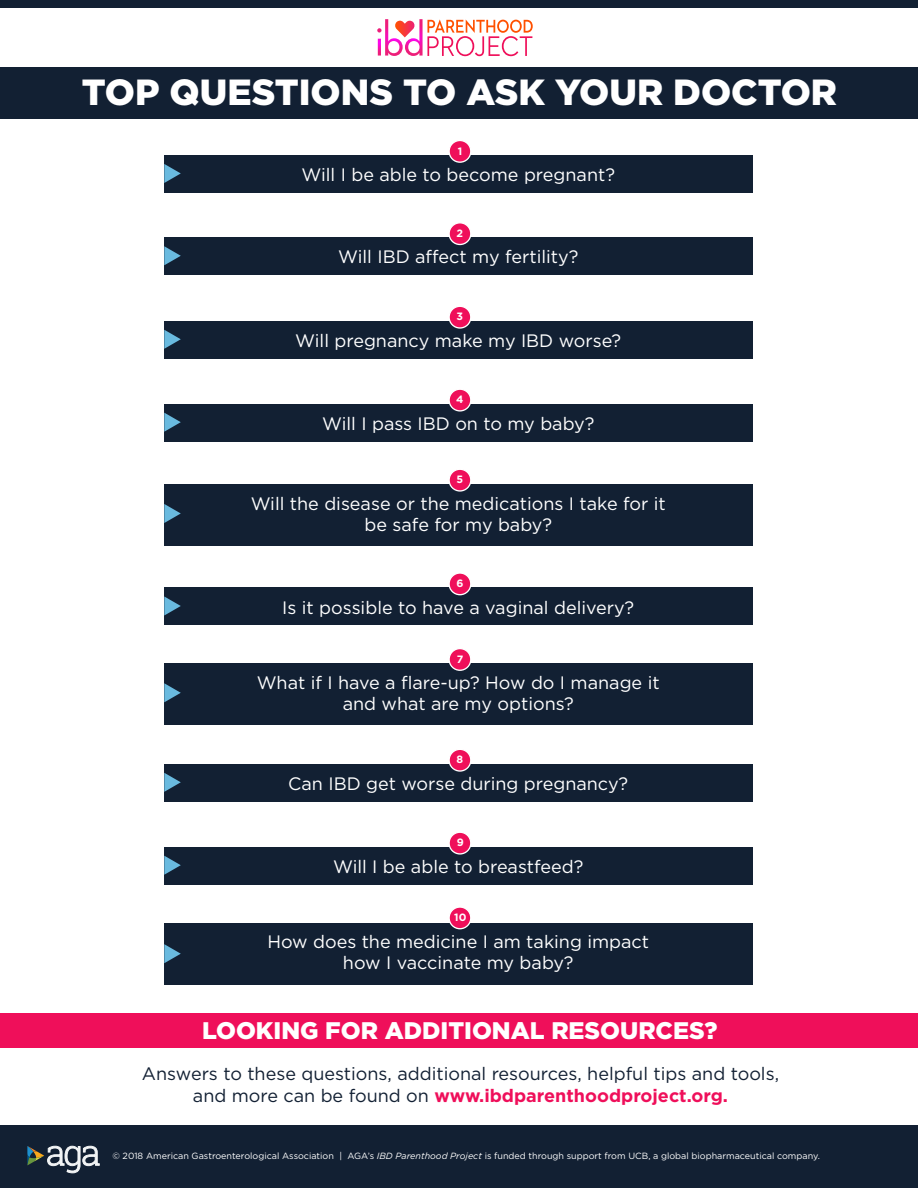
<style>
.page{position:relative;width:918px;height:1188px;background:#fff}
.page>*{position:absolute;margin:0;border:0;box-sizing:border-box;transform-origin:0 0}
.t1{font:900 36.3px "Gotham";color:#fff}
.t2{font:900 24px "Gotham";color:#fff}
.t3{font:18px/21px "Gotham";color:#fff;text-align:center}
.t4{font:18px/22.5px "Gotham";color:#122033;text-align:center}
.t5{font:700 10.65px "Gotham";color:#fff}
.t6{font:9px "Gotham";color:#fff}
.s1{font-weight:700;color:#ef0f5a}
.s2{font-style:italic}
</style>
<div class="page">
<div style="left:0;top:67px;width:918px;height:51px;background:#122033"></div>
<div style="left:0;top:0;width:918px;height:7px;background:#122033"></div>
<div style="left:0;top:1126px;width:918px;height:62px;background:#122033"></div>
<svg style="left:377px;top:19px;width:156px;height:37px"></svg>
<div style="left:164px;top:155px;width:589px;height:38px;background:#122033"></div>
<svg style="left:164px;top:164px;width:17px;height:19px"></svg>
<div style="left:449px;top:140px;width:22px;height:22px;background:#ef0f5a;border-radius:50%"></div>
<div style="left:448px;top:140px;width:23px;height:23px;border:1px solid #fff;border-radius:50%"></div>
<div style="left:164px;top:237px;width:589px;height:38px;background:#122033"></div>
<svg style="left:164px;top:246px;width:17px;height:19px"></svg>
<div style="left:449px;top:223px;width:22px;height:21px;background:#ef0f5a;border-radius:50%"></div>
<div style="left:448px;top:222px;width:23px;height:23px;border:1px solid #fff;border-radius:50%"></div>
<div style="left:164px;top:321px;width:589px;height:38px;background:#122033"></div>
<svg style="left:164px;top:330px;width:17px;height:19px"></svg>
<div style="left:449px;top:306px;width:22px;height:22px;background:#ef0f5a;border-radius:50%"></div>
<div style="left:448px;top:306px;width:23px;height:23px;border:1px solid #fff;border-radius:50%"></div>
<div style="left:164px;top:404px;width:589px;height:38px;background:#122033"></div>
<svg style="left:164px;top:413px;width:17px;height:19px"></svg>
<div style="left:449px;top:389px;width:22px;height:22px;background:#ef0f5a;border-radius:50%"></div>
<div style="left:448px;top:389px;width:23px;height:23px;border:1px solid #fff;border-radius:50%"></div>
<div style="left:164px;top:588px;width:589px;height:37px;background:#122033"></div>
<svg style="left:164px;top:596px;width:17px;height:20px"></svg>
<div style="left:449px;top:573px;width:22px;height:22px;background:#ef0f5a;border-radius:50%"></div>
<div style="left:448px;top:572px;width:23px;height:23px;border:1px solid #fff;border-radius:50%"></div>
<div style="left:164px;top:764px;width:589px;height:38px;background:#122033"></div>
<svg style="left:164px;top:773px;width:17px;height:19px"></svg>
<div style="left:449px;top:749px;width:22px;height:22px;background:#ef0f5a;border-radius:50%"></div>
<div style="left:448px;top:749px;width:23px;height:23px;border:1px solid #fff;border-radius:50%"></div>
<div style="left:164px;top:847px;width:589px;height:38px;background:#122033"></div>
<svg style="left:164px;top:856px;width:17px;height:19px"></svg>
<div style="left:449px;top:832px;width:22px;height:22px;background:#ef0f5a;border-radius:50%"></div>
<div style="left:448px;top:832px;width:23px;height:23px;border:1px solid #fff;border-radius:50%"></div>
<div style="left:164px;top:484px;width:589px;height:61px;background:#122033"></div>
<svg style="left:164px;top:504px;width:17px;height:19px"></svg>
<div style="left:449px;top:469px;width:22px;height:22px;background:#ef0f5a;border-radius:50%"></div>
<div style="left:448px;top:469px;width:23px;height:23px;border:1px solid #fff;border-radius:50%"></div>
<div style="left:164px;top:663px;width:589px;height:62px;background:#122033"></div>
<svg style="left:164px;top:683px;width:17px;height:19px"></svg>
<div style="left:449px;top:649px;width:22px;height:21px;background:#ef0f5a;border-radius:50%"></div>
<div style="left:448px;top:648px;width:23px;height:23px;border:1px solid #fff;border-radius:50%"></div>
<div style="left:164px;top:923px;width:589px;height:61px;background:#122033"></div>
<svg style="left:164px;top:944px;width:17px;height:19px"></svg>
<div style="left:449px;top:907px;width:22px;height:22px;background:#ef0f5a;border-radius:50%"></div>
<div style="left:448px;top:906px;width:23px;height:23px;border:1px solid #fff;border-radius:50%"></div>
<div style="left:0;top:1014px;width:918px;height:34px;background:#ef0f5a"></div>
<svg style="left:27px;top:1146px;width:73px;height:27px"></svg>
<h1 class="t1" style="left:82px;top:71px;width:757px">TOP QUESTIONS TO ASK YOUR DOCTOR</h1>
<p class="t5" style="left:458px;top:144px;width:6px">1</p>
<p class="t3" style="left:302px;top:164px;width:315px">Will I be able to become pregnant?</p>
<p class="t5" style="left:457px;top:226px;width:8px">2</p>
<p class="t3" style="left:338px;top:246px;width:242px">Will IBD affect my fertility?</p>
<p class="t5" style="left:457px;top:310px;width:8px">3</p>
<p class="t3" style="left:295px;top:330px;width:328px">Will pregnancy make my IBD worse?</p>
<p class="t5" style="left:456px;top:392px;width:9px">4</p>
<p class="t3" style="left:322px;top:413px;width:274px">Will I pass IBD on to my baby?</p>
<p class="t5" style="left:457px;top:472px;width:8px">5</p>
<p class="t3" style="left:251px;top:493px;width:417px">Will the disease or the medications I take for it be safe for my baby?</p>
<p class="t5" style="left:456px;top:576px;width:9px">6</p>
<p class="t3" style="left:282px;top:597px;width:353px">Is it possible to have a vaginal delivery?</p>
<p class="t5" style="left:457px;top:652px;width:8px">7</p>
<p class="t3" style="left:257px;top:672px;width:404px">What if I have a flare-up? How do I manage it and what are my options?</p>
<p class="t5" style="left:457px;top:753px;width:8px">8</p>
<p class="t3" style="left:288px;top:773px;width:342px">Can IBD get worse during pregnancy?</p>
<p class="t5" style="left:457px;top:835px;width:9px">9</p>
<p class="t3" style="left:333px;top:856px;width:252px">Will I be able to breastfeed?</p>
<p class="t5" style="left:454px;top:910px;width:14px">10</p>
<p class="t3" style="left:267px;top:931px;width:383px">How does the medicine I am taking impact how I vaccinate my baby?</p>
<h2 class="t2" style="left:202px;top:1016px;width:517px">LOOKING FOR ADDITIONAL RESOURCES?</h2>
<p class="t4" style="left:142px;top:1062px;width:639px">Answers to these questions, additional resources, helpful tips and tools, and more can be found on <span class="s1">www.ibdparenthoodproject.org.</span></p>
<p class="t6" style="left:112px;top:1150px;width:709px">© 2018 American Gastroenterological Association | AGA’s <span class="s2">IBD Parenthood Project</span> is funded through support from UCB, a global biopharmaceutical company.</p>
</div>
